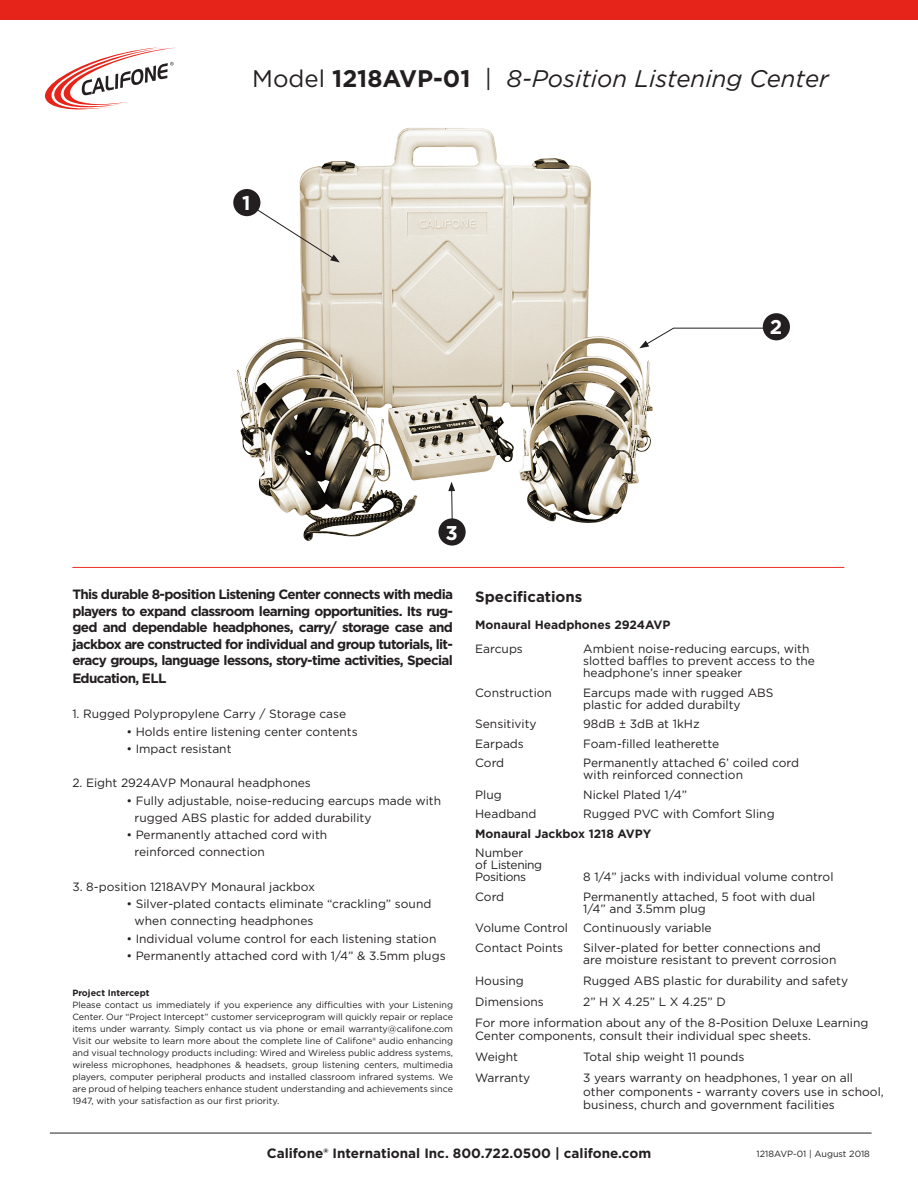
<style>
.page{position:relative;width:918px;height:1188px;background:#fff}
.page>*{position:absolute;margin:0;border:0;box-sizing:border-box;transform-origin:0 0}
.t1{font:italic 24px "Gotham";color:#231f20}
.t2{font:700 19.95px "Gotham";color:#fff}
.t3{font:700 15px "Gotham";color:#231f20}
.t4{font:700 13.5px/16.5px "Gotham";letter-spacing:-.05em;color:#231f20;text-align:justify}
.t5{font:700 13.5px "Gotham";color:#231f20}
.t6{font:12px/17.2px "Gotham";color:#231f20}
.t7{font:700 12px "Gotham";color:#231f20}
.t8{font:12px "Gotham";letter-spacing:-.03em;color:#231f20}
.t9{font:9px/12px "Gotham";color:#231f20;text-align:justify}
.t10{font:700 9px "Gotham";color:#231f20}
.s1{font-style:normal}
.s2{font-weight:700;font-style:normal}
</style>
<div class="page">
<div style="left:0;top:0;width:918px;height:19px;background:#e72419"></div>
<hr style="left:50px;top:1133px;width:822px;height:1px;background:#231f20">
<svg style="left:45px;top:47px;width:131px;height:62px"></svg>
<hr style="left:72px;top:567px;width:772px;height:1px;background:#ee2e22">
<img style="left:233px;top:128px;width:420px;height:413px">
<svg style="left:244px;top:201px;width:96px;height:61px"></svg>
<div style="left:233px;top:189px;width:27px;height:27px;background:#231f20;border-radius:50%"></div>
<svg style="left:639px;top:327px;width:143px;height:21px"></svg>
<div style="left:763px;top:313px;width:27px;height:27px;background:#231f20;border-radius:50%"></div>
<svg style="left:448px;top:482px;width:7px;height:36px"></svg>
<div style="left:438px;top:518px;width:28px;height:28px;background:#231f20;border-radius:50%"></div>
<p class="t1" style="left:252px;top:63px;width:578px"><span class="s1">Model</span> <span class="s2">1218AVP-01</span> <span class="s1">|</span> 8-Position Listening Center</p>
<p class="t2" style="left:242px;top:190px;width:10px">1</p>
<p class="t2" style="left:770px;top:314px;width:14px">2</p>
<p class="t2" style="left:446px;top:519px;width:14px">3</p>
<p class="t4" style="left:72px;top:586px;width:382px">This durable 8-position Listening Center connects with media players to expand classroom learning opportunities. Its rug&shy;ged and dependable headphones, carry/ storage case and jackbox are constructed for individual and group tutorials, lit&shy;eracy groups, language lessons, story-time activities, Special</p>
<p class="t4" style="left:72px;top:670px;width:96px">Education, ELL</p>
<p class="t6" style="left:72px;top:705px;width:275px">1. Rugged Polypropylene Carry / Storage case</p>
<p class="t6" style="left:126px;top:723px;width:233px">• Holds entire listening center contents</p>
<p class="t6" style="left:126px;top:740px;width:107px">• Impact resistant</p>
<p class="t6" style="left:72px;top:774px;width:240px">2. Eight 2924AVP Monaural headphones</p>
<p class="t6" style="left:126px;top:792px;width:316px">• Fully adjustable, noise-reducing earcups made with</p>
<p class="t6" style="left:135px;top:809px;width:238px">rugged ABS plastic for added durability</p>
<p class="t6" style="left:135px;top:826px;width:194px;text-indent:-8px">• Permanently attached cord with reinforced connection</p>
<p class="t6" style="left:72px;top:878px;width:244px">3. 8-position 1218AVPY Monaural jackbox</p>
<p class="t6" style="left:126px;top:895px;width:307px">• Silver-plated contacts eliminate “crackling” sound</p>
<p class="t6" style="left:135px;top:912px;width:180px">when connecting headphones</p>
<p class="t6" style="left:126px;top:930px;width:312px">• Individual volume control for each listening station</p>
<p class="t6" style="left:126px;top:947px;width:321px">• Permanently attached cord with 1/4” &amp; 3.5mm plugs</p>
<p class="t10" style="left:72px;top:987px;width:79px">Project Intercept</p>
<p class="t9" style="left:72px;top:999px;width:382px">Please contact us immediately if you experience any difficulties with your Listening Center. Our “Project Intercept” customer serviceprogram will quickly repair or replace items under warranty. Simply contact us via phone or email warranty@califone.com Visit our website to learn more about the complete line of Califone® audio enhancing and visual technology products including: Wired and Wireless public address systems, wireless microphones, headphones &amp; headsets, group listening centers, multimedia players, computer peripheral products and installed classroom infrared systems. We are proud of helping teachers enhance student understanding and achievements since 1947, with your satisfaction as our first priority.</p>
<p class="t3" style="left:475px;top:587px;width:109px">Specifications</p>
<p class="t7" style="left:475px;top:617px;width:197px">Monaural Headphones 2924AVP</p>
<p class="t6" style="left:475px;top:640px;width:49px">Earcups</p>
<p class="t6" style="left:583px;top:640px;width:228px">Ambient noise-reducing earcups, with</p>
<p class="t6" style="left:583px;top:652px;width:233px">slotted baffles to prevent access to the</p>
<p class="t6" style="left:583px;top:664px;width:161px">headphone’s inner speaker</p>
<p class="t6" style="left:475px;top:684px;width:78px">Construction</p>
<p class="t6" style="left:583px;top:684px;width:192px">Earcups made with rugged ABS</p>
<p class="t6" style="left:583px;top:696px;width:159px">plastic for added durabilty</p>
<p class="t6" style="left:475px;top:715px;width:63px">Sensitivity</p>
<p class="t6" style="left:583px;top:715px;width:118px">98dB ± 3dB at 1kHz</p>
<p class="t6" style="left:475px;top:735px;width:50px">Earpads</p>
<p class="t6" style="left:583px;top:735px;width:138px">Foam-filled leatherette</p>
<p class="t6" style="left:475px;top:754px;width:31px">Cord</p>
<p class="t6" style="left:583px;top:754px;width:218px">Permanently attached 6’ coiled cord</p>
<p class="t6" style="left:583px;top:766px;width:161px">with reinforced connection</p>
<p class="t6" style="left:475px;top:786px;width:28px">Plug</p>
<p class="t6" style="left:583px;top:786px;width:105px">Nickel Plated 1/4”</p>
<p class="t6" style="left:475px;top:805px;width:63px">Headband</p>
<p class="t6" style="left:583px;top:805px;width:193px">Rugged PVC with Comfort Sling</p>
<p class="t7" style="left:475px;top:825px;width:178px">Monaural Jackbox 1218 AVPY</p>
<p class="t6" style="left:475px;top:844px;width:50px">Number</p>
<p class="t8" style="left:475px;top:857px;width:68px">of Listening</p>
<p class="t8" style="left:475px;top:869px;width:53px">Positions</p>
<p class="t6" style="left:583px;top:868px;width:252px">8 1/4” jacks with individual volume control</p>
<p class="t6" style="left:475px;top:888px;width:31px">Cord</p>
<p class="t6" style="left:583px;top:888px;width:234px">Permanently attached, 5 foot with dual</p>
<p class="t6" style="left:583px;top:900px;width:124px">1/4” and 3.5mm plug</p>
<p class="t6" style="left:475px;top:919px;width:94px">Volume Control</p>
<p class="t6" style="left:583px;top:919px;width:130px">Continuously variable</p>
<p class="t6" style="left:475px;top:939px;width:90px">Contact Points</p>
<p class="t6" style="left:583px;top:939px;width:239px">Silver-plated for better connections and</p>
<p class="t6" style="left:583px;top:951px;width:255px">are moisture resistant to prevent corrosion</p>
<p class="t6" style="left:475px;top:972px;width:50px">Housing</p>
<p class="t6" style="left:583px;top:972px;width:266px">Rugged ABS plastic for durability and safety</p>
<p class="t6" style="left:475px;top:993px;width:70px">Dimensions</p>
<p class="t6" style="left:583px;top:993px;width:144px">2” H X 4.25” L X 4.25” D</p>
<p class="t6" style="left:475px;top:1014px;width:395px">For more information about any of the 8-Position Deluxe Learning</p>
<p class="t6" style="left:475px;top:1027px;width:337px">Center components, consult their individual spec sheets.</p>
<p class="t6" style="left:475px;top:1048px;width:44px">Weight</p>
<p class="t6" style="left:583px;top:1048px;width:163px">Total ship weight 11 pounds</p>
<p class="t6" style="left:475px;top:1069px;width:57px">Warranty</p>
<p class="t6" style="left:583px;top:1069px;width:271px">3 years warranty on headphones, 1 year on all</p>
<p class="t6" style="left:583px;top:1083px;width:302px">other components - warranty covers use in school,</p>
<p class="t6" style="left:583px;top:1096px;width:253px">business, church and government facilities</p>
<p class="t5" style="left:267px;top:1144px;width:386px">Califone® International Inc. 800.722.0500 | califone.com</p>
<p class="t9" style="left:757px;top:1148px;width:115px">1218AVP-01 | August 2018</p>
</div>
